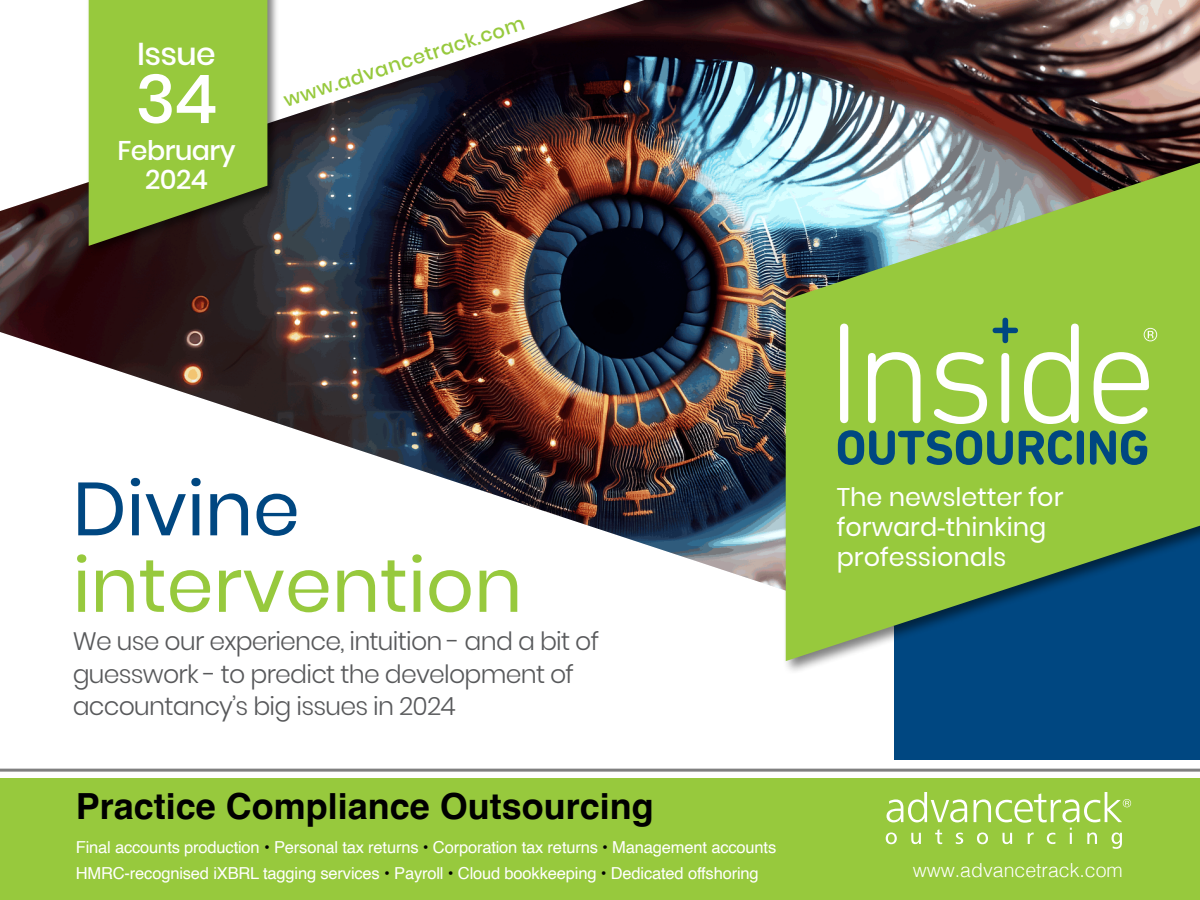
<style>
.page{position:relative;width:1200px;height:900px;background:#fff}
.page>*{position:absolute;margin:0;border:0;box-sizing:border-box;transform-origin:0 0}
.t1{font:75px "Poppins";color:#97c93d}
.t2{font:75px "Poppins";color:#004781}
.t3{font:500 67.5px "Poppins";color:#fff}
.t4{font:700 36px "Helvetica";color:#000}
.t5{font:500 31.5px "Poppins";letter-spacing:-.02em;color:#fff}
.t6{font:500 27px/28.5px "Poppins";letter-spacing:-.02em;color:#fff;text-align:center}
.t7{font:25.5px/30px "Poppins";color:#fff}
.t8{font:300 25.2px/32.2px "Poppins";letter-spacing:-.03em;color:#58595b}
.t9{font:300 19.5px "Helvetica";color:#fff}
.t10{font:500 19.5px "Poppins";color:#97c93d}
.t11{font:16.5px/25.5px "Helvetica";letter-spacing:-.01em;color:#fff}
.s1{color:#000}
.s2{font-family:"Arial"}
</style>
<div class="page">
<img style="left:0;top:0;width:1200px;height:718px">
<div style="left:86px;top:0;width:193px;height:257px;background:#000;opacity:.5"></div>
<svg style="left:89px;top:0;width:178px;height:246px;fill:#97c93d"></svg>
<div style="left:895px;top:470px;width:305px;height:289px;background:#004781"></div>
<div style="left:0;top:779px;width:1200px;height:121px;background:#97c93d"></div>
<svg style="left:886px;top:792px;width:245px;height:57px"></svg>
<hr style="left:0;top:769px;width:1200px;height:3px;background:#808080">
<div style="left:783px;top:143px;width:417px;height:532px;background:#000;opacity:.5"></div>
<svg style="left:786px;top:163px;width:414px;height:498px;fill:#97c93d"></svg>
<div style="left:840px;top:324px;width:8px;height:99px;background:#fff;border-radius:4px"></div>
<svg style="left:868px;top:352px;width:53px;height:71px"></svg>
<svg style="left:934px;top:352px;width:53px;height:72px"></svg>
<div style="left:1001px;top:353px;width:8px;height:70px;background:#fff;border-radius:4px"></div>
<svg style="left:1024px;top:324px;width:55px;height:100px"></svg>
<svg style="left:1094px;top:352px;width:55px;height:72px"></svg>
<svg style="left:838px;top:430px;width:175px;height:35px"></svg>
<svg style="left:1019px;top:430px;width:53px;height:35px"></svg>
<div style="left:1077px;top:430px;width:7px;height:35px;background:#004781;border-radius:4px"></div>
<svg style="left:1090px;top:430px;width:57px;height:35px"></svg>
<svg style="left:993px;top:318px;width:25px;height:25px"></svg>
<svg style="left:1144px;top:328px;width:13px;height:13px"></svg>
<h3 class="t5" style="left:137px;top:35px;width:80px">Issue</h3>
<h2 class="t3" style="left:136px;top:60px;width:83px">34</h2>
<h3 class="t6" style="left:117px;top:136px;width:120px">February<br>2024</h3>
<p class="t10" style="left:281px;top:90px;width:253px;rotate:-18deg">www.advancetrack.com</p>
<h1 class="t2" style="left:73px;top:466px;width:229px">Divine</h1>
<h1 class="t1" style="left:73px;top:542px;width:451px">intervention</h1>
<h3 class="t8" style="left:73px;top:626px;width:528px">We use our experience, intuition - and a bit of guesswork - to predict the development of accountancy’s big issues in 2024</h3>
<h3 class="t4" style="left:76px;top:785px;width:580px">Practice Compliance Outsourcing</h3>
<p class="t11" style="left:76px;top:835px;width:702px">Final accounts production <span class="s1">•</span> Personal tax returns <span class="s1">•</span> Corporation tax returns <span class="s1">•</span> Management accounts<br>HMRC-recognised iXBRL tagging services <span class="s1">•</span> Payroll <span class="s1">•</span> Cloud bookkeeping <span class="s1">•</span> Dedicated offshoring</p>
<h3 class="t7" style="left:837px;top:482px;width:228px">The newsletter for forward<span class="s2">-</span>thinking professionals</h3>
<p class="t9" style="left:913px;top:854px;width:212px">www.advancetrack.com</p>
</div>
